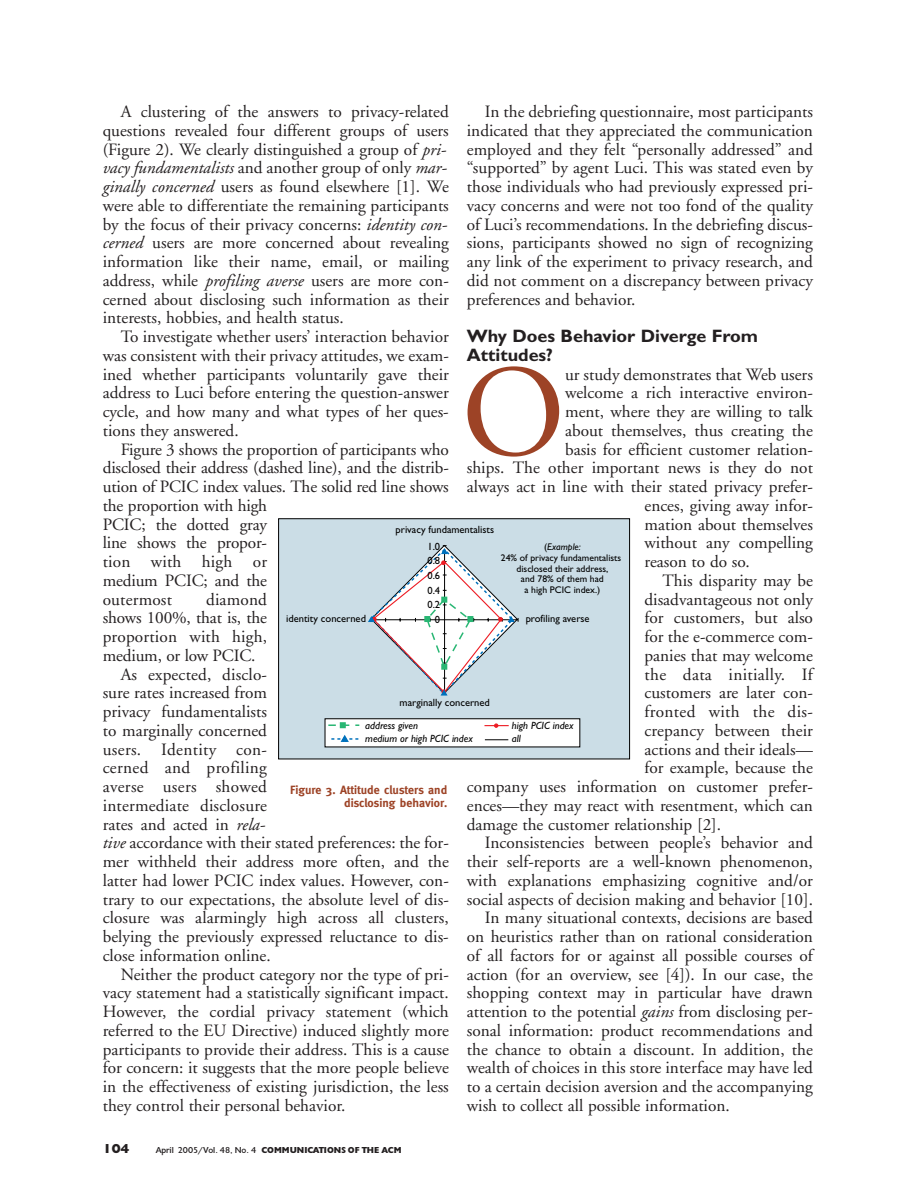
<style>
.page{position:relative;width:918px;height:1188px;background:#fff}
.page>*{position:absolute;margin:0;border:0;box-sizing:border-box;transform-origin:0 0}
.t1{font:130.35px "Adobe Garamond";color:#9d4326}
.t2{font:700 18px/18.8px "Gill Sans";color:#231f20}
.t3{font:17.25px/18.8px "Adobe Garamond";color:#231f20}
.t4{font:17.25px "Adobe Garamond";letter-spacing:.02em;color:#231f20}
.t5{font:900 13.5px "Gill";color:#231f20}
.t6{font:700 12px/13.5px "Meta";color:#9d4326;text-align:right}
.t7{font:10.5px/14.1px "Gill Sans";color:#000}
.t8{font:italic 10.5px "Gill Sans";color:#000}
.t9{font:9.75px/10.5px "Gill Sans";color:#000;text-align:center}
.t10{font:900 9px "Gill";color:#231f20}
.s1{font-style:italic}
.s2{font-weight:400}
</style>
<div class="page">
<div style="left:278px;top:518px;width:352px;height:241px;background:#cbdde6;border:1px solid #000"></div>
<div style="left:325px;top:718px;width:255px;height:29px;background:#fff"></div>
<svg style="left:484px;top:723px;width:25px;height:5px"></svg>
<svg style="left:485px;top:739px;width:23px;height:1px"></svg>
<svg style="left:328px;top:722px;width:31px;height:20px"></svg>
<svg style="left:368px;top:545px;width:151px;height:151px"></svg>
<p class="t3" style="left:103px;top:104px;width:348px;text-indent:18px">A clustering of the answers to privacy-related questions revealed four different groups of users (Figure 2). We clearly distinguished a group of <span class="s1">pri&shy;vacy fundamentalists</span> and another group of only <span class="s1">mar&shy;ginally concerned</span> users as found elsewhere [1]. We were able to differentiate the remaining participants by the focus of their privacy concerns: <span class="s1">identity con&shy;cerned</span> users are more concerned about revealing information like their name, email, or mailing address, while <span class="s1">profiling averse</span> users are more con&shy;cerned about disclosing such information as their interests, hobbies, and health status.</p>
<p class="t3" style="left:103px;top:329px;width:348px;text-align:justify;text-indent:18px">To investigate whether users’ interaction behavior was consistent with their privacy attitudes, we exam&shy;ined whether participants voluntarily gave their address to Luci before entering the question-answer cycle, and how many and what types of her ques&shy;tions they answered.</p>
<p class="t3" style="left:103px;top:441px;width:348px;text-indent:18px">Figure 3 shows the proportion of participants who disclosed their address (dashed line), and the distrib&shy;ution of PCIC index values. The solid red line shows the proportion with high<br>PCIC; the dotted gray<br>line shows the propor-<br>tion with high or<br>medium PCIC; and the<br>outermost</p>
<p class="t3" style="left:467px;top:104px;width:348px;text-align:justify;text-indent:18px">In the debriefing questionnaire, most participants indicated that they appreciated the communication employed and they felt “personally addressed” and “supported” by agent Luci. This was stated even by those individuals who had previously expressed pri&shy;vacy concerns and were not too fond of the quality of Luci’s recommendations. In the debriefing discus&shy;sions, participants showed no sign of recognizing any link of the experiment to privacy research, and did not comment on a discrepancy between privacy preferences and behavior.</p>
<p class="t2" style="left:467px;top:329px;width:293px">Why Does Behavior Diverge From<br>Attitudes?</p>
<h1 class="t1" style="left:462px;top:361px;width:105px">O</h1>
<p class="t3" style="left:565px;top:366px;width:249px">ur study demonstrates that Web users</p>
<p class="t3" style="left:565px;top:385px;width:249px">welcome a rich interactive environ-</p>
<p class="t3" style="left:565px;top:404px;width:249px">ment, where they are willing to talk</p>
<p class="t3" style="left:565px;top:422px;width:249px">about themselves, thus creating the</p>
<p class="t3" style="left:565px;top:441px;width:249px">basis for efficient customer relation-</p>
<p class="t3" style="left:467px;top:460px;width:348px">ships. The other important news is they do not</p>
<p class="t3" style="left:467px;top:479px;width:348px">always act in line with their stated privacy prefer-</p>
<p class="t3" style="left:645px;top:497px;width:170px">ences, giving away infor-</p>
<p class="t3" style="left:645px;top:516px;width:170px">mation about themselves</p>
<p class="t3" style="left:645px;top:535px;width:170px">without any compelling</p>
<p class="t3" style="left:645px;top:554px;width:107px">reason to do so.</p>
<p class="t3" style="left:663px;top:573px;width:152px">This disparity may be</p>
<p class="t3" style="left:645px;top:591px;width:170px">disadvantageous not only</p>
<p class="t3" style="left:645px;top:610px;width:170px">for customers, but also</p>
<p class="t3" style="left:645px;top:629px;width:170px">for the e-commerce com-</p>
<p class="t3" style="left:645px;top:648px;width:170px">panies that may welcome</p>
<p class="t4" style="left:645px;top:667px;width:170px">the data initially. If</p>
<p class="t3" style="left:645px;top:685px;width:170px">customers are later con-</p>
<p class="t4" style="left:645px;top:705px;width:170px">fronted with the dis-</p>
<p class="t3" style="left:645px;top:723px;width:170px">crepancy between their</p>
<p class="t3" style="left:645px;top:741px;width:170px">actions and their ideals—</p>
<p class="t3" style="left:645px;top:760px;width:170px">for example, because the</p>
<p class="t3" style="left:467px;top:779px;width:348px">company uses information on customer prefer-</p>
<p class="t3" style="left:467px;top:798px;width:348px">ences—they may react with resentment, which can</p>
<p class="t3" style="left:467px;top:816px;width:256px">damage the customer relationship [2].</p>
<p class="t3" style="left:485px;top:835px;width:330px">Inconsistencies between people’s behavior and</p>
<p class="t3" style="left:467px;top:854px;width:348px">their self-reports are a well-known phenomenon,</p>
<p class="t3" style="left:467px;top:873px;width:348px">with explanations emphasizing cognitive and/or</p>
<p class="t3" style="left:467px;top:891px;width:348px">social aspects of decision making and behavior [10].</p>
<p class="t3" style="left:485px;top:910px;width:330px">In many situational contexts, decisions are based</p>
<p class="t3" style="left:467px;top:929px;width:348px">on heuristics rather than on rational consideration</p>
<p class="t3" style="left:467px;top:948px;width:348px">of all factors for or against all possible courses of</p>
<p class="t3" style="left:467px;top:966px;width:348px">action (for an overview, see [4]). In our case, the</p>
<p class="t3" style="left:467px;top:985px;width:348px">shopping context may in particular have drawn</p>
<p class="t3" style="left:467px;top:1004px;width:348px">attention to the potential <span class="s1">gains</span> from disclosing per-</p>
<p class="t3" style="left:467px;top:1023px;width:348px">sonal information: product recommendations and</p>
<p class="t3" style="left:467px;top:1041px;width:348px">the chance to obtain a discount. In addition, the</p>
<p class="t3" style="left:467px;top:1060px;width:348px">wealth of choices in this store interface may have led</p>
<p class="t3" style="left:467px;top:1079px;width:348px">to a certain decision aversion and the accompanying</p>
<p class="t3" style="left:467px;top:1098px;width:264px">wish to collect all possible information.</p>
<p class="t7" style="left:396px;top:523px;width:100px">privacy fundamentalists</p>
<p class="t7" style="left:427px;top:540px;width:14px">1.0<br>0.8</p>
<p class="t7" style="left:427px;top:584px;width:14px">0.4<br>0.2</p>
<p class="t7" style="left:435px;top:614px;width:7px">0</p>
<p class="t9" style="left:501px;top:543px;width:122px">(<span class="s1">Example:<br></span>24% of privacy fundamentalists disclosed their address,<br>and 78% of them had<br>a high PCIC index.)</p>
<p class="t7" style="left:427px;top:569px;width:14px">0.6</p>
<p class="t3" style="left:206px;top:591px;width:63px">diamond</p>
<p class="t3" style="left:103px;top:610px;width:166px">shows 100%, that is, the</p>
<p class="t3" style="left:103px;top:629px;width:166px">proportion with high,</p>
<p class="t3" style="left:103px;top:648px;width:154px">medium, or low PCIC.</p>
<p class="t3" style="left:121px;top:666px;width:148px">As expected, disclo-</p>
<p class="t3" style="left:103px;top:685px;width:166px">sure rates increased from</p>
<p class="t3" style="left:103px;top:704px;width:166px">privacy fundamentalists</p>
<p class="t3" style="left:103px;top:723px;width:166px">to marginally concerned</p>
<p class="t4" style="left:103px;top:742px;width:166px">users. Identity con-</p>
<p class="t4" style="left:103px;top:761px;width:166px">cerned and profiling</p>
<p class="t4" style="left:103px;top:780px;width:166px">averse users showed</p>
<p class="t3" style="left:103px;top:798px;width:166px">intermediate disclosure</p>
<p class="t3" style="left:103px;top:816px;width:164px">rates and acted in <span class="s1">rela-</span></p>
<p class="t3" style="left:103px;top:835px;width:348px"><span class="s1">tive</span> accordance with their stated preferences: the for-</p>
<p class="t3" style="left:103px;top:854px;width:348px">mer withheld their address more often, and the</p>
<p class="t3" style="left:103px;top:873px;width:348px">latter had lower PCIC index values. However, con-</p>
<p class="t3" style="left:103px;top:891px;width:348px">trary to our expectations, the absolute level of dis-</p>
<p class="t3" style="left:103px;top:910px;width:348px">closure was alarmingly high across all clusters,</p>
<p class="t3" style="left:103px;top:929px;width:348px">belying the previously expressed reluctance to dis-</p>
<p class="t3" style="left:103px;top:948px;width:170px">close information online.</p>
<p class="t3" style="left:121px;top:966px;width:330px">Neither the product category nor the type of pri-</p>
<p class="t3" style="left:103px;top:985px;width:348px">vacy statement had a statistically significant impact.</p>
<p class="t3" style="left:103px;top:1004px;width:348px">However, the cordial privacy statement (which</p>
<p class="t3" style="left:103px;top:1023px;width:348px">referred to the EU Directive) induced slightly more</p>
<p class="t3" style="left:103px;top:1041px;width:348px">participants to provide their address. This is a cause</p>
<p class="t3" style="left:103px;top:1060px;width:348px">for concern: it suggests that the more people believe</p>
<p class="t3" style="left:103px;top:1079px;width:348px">in the effectiveness of existing jurisdiction, the less</p>
<p class="t3" style="left:103px;top:1098px;width:244px">they control their personal behavior.</p>
<p class="t7" style="left:286px;top:612px;width:81px">identity concerned</p>
<p class="t7" style="left:526px;top:612px;width:65px">profiling averse</p>
<p class="t7" style="left:400px;top:697px;width:92px">marginally concerned</p>
<p class="t8" style="left:365px;top:735px;width:109px">medium or high PCIC index</p>
<p class="t8" style="left:512px;top:721px;width:63px">high PCIC index</p>
<p class="t8" style="left:365px;top:721px;width:54px">address given</p>
<p class="t8" style="left:512px;top:735px;width:10px">all</p>
<p class="t6" style="left:290px;top:784px;width:159px">Figure 3. Attitude clusters and disclosing behavior.</p>
<p class="t5" style="left:103px;top:1144px;width:28px">104</p>
<p class="t10" style="left:156px;top:1147px;width:247px"><span class="s2">April 2005/Vol. 48, No. 4</span> COMMUNICATIONS OF THE ACM</p>
</div>
